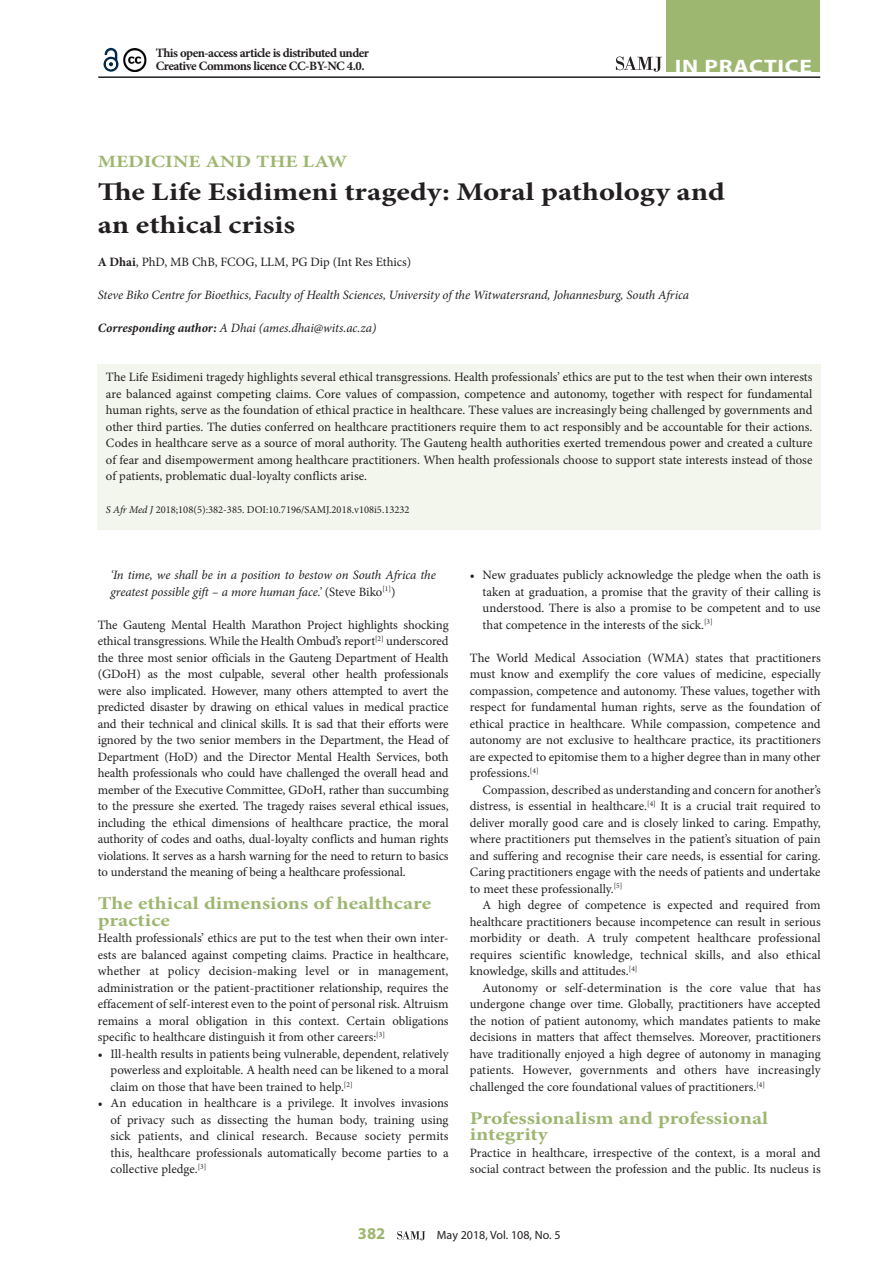
<style>
.page{position:relative;width:893px;height:1263px;background:#fff}
.page>*{position:absolute;margin:0;border:0;box-sizing:border-box;transform-origin:0 0}
.A_HEAD{font:700 25.5px/33px "Minion Pro";color:#231f20;scale:1.2 1}
.t1{font:700 19.5px "Myriad Pro";letter-spacing:.03em;color:#fff;scale:1.2 1}
.B_HEAD{font:700 18px/16.5px "Minion Pro";color:#9db771;scale:1.2 1}
.AA_HEAD{font:700 17.25px "Minion Pro";color:#9db771;scale:1.2 1}
.t2{font:700 16.5px "Myriad Pro";color:#9db771}
.BODY_TEXT_1ST_PARAGR{font:12.75px/16.5px "Minion Pro";letter-spacing:-.005em;color:#231f20;text-align:justify}
.BODY_TEXT_INDENT{font:12.75px/16.5px "Minion Pro";color:#231f20;text-align:justify}
.AUTHORS_DETAILS{font:italic 12.75px "Minion Pro";letter-spacing:-.01em;color:#231f20}
.BODY_TEXT_INDENT-2{font:italic 12.75px/16.5px "Minion Pro";letter-spacing:-.01em;color:#231f20}
.BODY_TEXT_1ST_PARAGR-2{font:700 12.75px/13.5px "Minion Pro";letter-spacing:-.04em;color:#231f20}
.CORRESPONDING_AUTHOR{font:italic 12.75px "Minion Pro";letter-spacing:-.005em;color:#231f20}
.AUTHORS_NAME{font:12.75px "Minion Pro";color:#231f20}
.t3{font:12px "Myriad Pro";color:#231f20}
.CITELINE{font:10.5px "Minion Pro";color:#231f20}
.s1{font-weight:700}
.s2{font-style:italic}
.s3{font-style:normal}
</style>
<div class="page">
<svg style="left:397px;top:1231px;width:28px;height:9px"></svg>
<hr style="left:98px;top:76px;width:722px;height:2px;background:#231f20">
<div style="left:667px;top:0;width:153px;height:72px;background:#9db771"></div>
<svg style="left:616px;top:57px;width:46px;height:15px"></svg>
<svg style="left:103px;top:47px;width:16px;height:25px"></svg>
<img style="left:123px;top:48px;width:24px;height:23px">
<div style="left:97px;top:365px;width:724px;height:165px;background:#f3f6ed"></div>
<p class="BODY_TEXT_1ST_PARAGR-2" style="left:156px;top:46px;width:215px">This open-access article is distributed under<br>Creative Commons licence CC-BY-NC 4.0.</p>
<h2 class="t1" style="left:675px;top:54px;width:116px">IN PRACTICE</h2>
<h5 class="AA_HEAD" style="left:98px;top:149px;width:209px">MEDICINE AND THE LAW</h5>
<h1 class="A_HEAD" style="left:98px;top:175px;width:524px">The Life Esidimeni tragedy: Moral pathology and an ethical crisis</h1>
<p class="AUTHORS_NAME" style="left:98px;top:253px;width:315px"><span class="s1">A Dhai</span>, PhD, MB ChB, FCOG, LLM, PG Dip (Int Res Ethics)</p>
<p class="AUTHORS_DETAILS" style="left:98px;top:286px;width:593px">Steve Biko Centre for Bioethics, Faculty of Health Sciences, University of the Witwatersrand, Johannesburg, South Africa</p>
<p class="CORRESPONDING_AUTHOR" style="left:98px;top:319px;width:280px"><span class="s1">Corresponding author:</span> A Dhai (ames.dhai@wits.ac.za)</p>
<p class="BODY_TEXT_1ST_PARAGR" style="left:106px;top:369px;width:708px">The Life Esidimeni tragedy highlights several ethical transgressions. Health professionals’ ethics are put to the test when their own interests are balanced against competing claims. Core values of compassion, competence and autonomy, together with respect for fundamental human rights, serve as the foundation of ethical practice in healthcare. These values are increasingly being challenged by governments and other third parties. The duties conferred on healthcare practitioners require them to act responsibly and be accountable for their actions.<br>Codes in healthcare serve as a source of moral authority. The Gauteng health authorities exerted tremendous power and created a culture of fear and disempowerment among healthcare practitioners. When health professionals choose to support state interests instead of those of patients, problematic dual-loyalty conflicts arise.</p>
<p class="CITELINE" style="left:106px;top:503px;width:305px"><span class="s2">S Afr Med J</span> 2018;108(5):382-385. DOI:10.7196/SAMJ.2018.v108i5.13232</p>
<p class="BODY_TEXT_INDENT-2" style="left:111px;top:567px;width:327px">‘In time, we shall be in a position to bestow on South Africa the greatest possible gift – a more human face.’ <span class="s3">(Steve Biko</span><sup>[1]</sup><span class="s3">)</span></p>
<p class="BODY_TEXT_1ST_PARAGR" style="left:98px;top:616px;width:352px">The Gauteng Mental Health Marathon Project highlights shocking ethical transgressions. While the Health Ombud’s report<sup>[2]</sup> underscored the three most senior officials in the Gauteng Department of Health (GDoH) as the most culpable, several other health professionals were also implicated. However, many others attempted to avert the predicted disaster by drawing on ethical values in medical practice and their technical and clinical skills. It is sad that their efforts were ignored by the two senior members in the Department, the Head of Department (HoD) and the Director Mental Health Services, both health professionals who could have challenged the overall head and member of the Executive Committee, GDoH, rather than succumbing to the pressure she exerted. The tragedy raises several ethical issues, including the ethical dimensions of healthcare practice, the moral authority of codes and oaths, dual-loyalty conflicts and human rights violations. It serves as a harsh warning for the need to return to basics to understand the meaning of being a healthcare professional.</p>
<h2 class="B_HEAD" style="left:98px;top:895px;width:279px">The ethical dimensions of healthcare practice</h2>
<p class="BODY_TEXT_1ST_PARAGR" style="left:98px;top:930px;width:352px">Health professionals’ ethics are put to the test when their own inter&shy;ests are balanced against competing claims. Practice in healthcare, whether at policy decision-making level or in management, administration or the patient-practitioner relationship, requires the effacement of self-interest even to the point of personal risk. Altruism remains a moral obligation in this context. Certain obligations specific to healthcare distinguish it from other careers:<sup>[3]</sup></p>
<p class="BODY_TEXT_1ST_PARAGR" style="left:111px;top:1045px;width:340px;text-indent:-13px">• Ill-health results in patients being vulnerable, dependent, relatively powerless and exploitable. A health need can be likened to a moral claim on those that have been trained to help.<sup>[2]</sup></p>
<p class="BODY_TEXT_1ST_PARAGR" style="left:111px;top:1095px;width:340px;text-indent:-13px">• An education in healthcare is a privilege. It involves invasions of privacy such as dissecting the human body, training using sick patients, and clinical research. Because society permits this, healthcare professionals automatically become parties to a collective pledge.<sup>[3]</sup></p>
<p class="BODY_TEXT_1ST_PARAGR" style="left:483px;top:567px;width:340px;text-indent:-13px">• New graduates publicly acknowledge the pledge when the oath is taken at graduation, a promise that the gravity of their calling is understood. There is also a promise to be competent and to use that competence in the interests of the sick.<sup>[3]</sup></p>
<p class="BODY_TEXT_1ST_PARAGR" style="left:470px;top:649px;width:352px">The World Medical Association (WMA) states that practitioners must know and exemplify the core values of medicine, especially compassion, competence and autonomy. These values, together with respect for fundamental human rights, serve as the foundation of ethical practice in healthcare. While compassion, competence and autonomy are not exclusive to healthcare practice, its practitioners are expected to epitomise them to a higher degree than in many other professions.<sup>[4]</sup></p>
<p class="BODY_TEXT_INDENT" style="left:470px;top:781px;width:352px;text-indent:13px">Compassion, described as understanding and concern for another’s distress, is essential in healthcare.<sup>[4]</sup> It is a crucial trait required to deliver morally good care and is closely linked to caring. Empathy, where practitioners put themselves in the patient’s situation of pain and suffering and recognise their care needs, is essential for caring.<br>Caring practitioners engage with the needs of patients and undertake to meet these professionally.<sup>[5]</sup></p>
<p class="BODY_TEXT_INDENT" style="left:470px;top:897px;width:352px;text-indent:13px">A high degree of competence is expected and required from healthcare practitioners because incompetence can result in serious morbidity or death. A truly competent healthcare professional requires scientific knowledge, technical skills, and also ethical knowledge, skills and attitudes.<sup>[4]</sup></p>
<p class="BODY_TEXT_INDENT" style="left:470px;top:979px;width:352px;text-indent:13px">Autonomy or self-determination is the core value that has undergone change over time. Globally, practitioners have accepted the notion of patient autonomy, which mandates patients to make decisions in matters that affect themselves. Moreover, practitioners have traditionally enjoyed a high degree of autonomy in managing patients. However, governments and others have increasingly challenged the core foundational values of practitioners.<sup>[4]</sup></p>
<h2 class="B_HEAD" style="left:470px;top:1109px;width:250px">Professionalism and professional integrity</h2>
<p class="BODY_TEXT_1ST_PARAGR" style="left:470px;top:1144px;width:352px">Practice in healthcare, irrespective of the context, is a moral and social contract between the profession and the public. Its nucleus is</p>
<p class="t2" style="left:358px;top:1223px;width:29px">382</p>
<p class="t3" style="left:437px;top:1228px;width:125px">May 2018, Vol. 108, No. 5</p>
</div>
